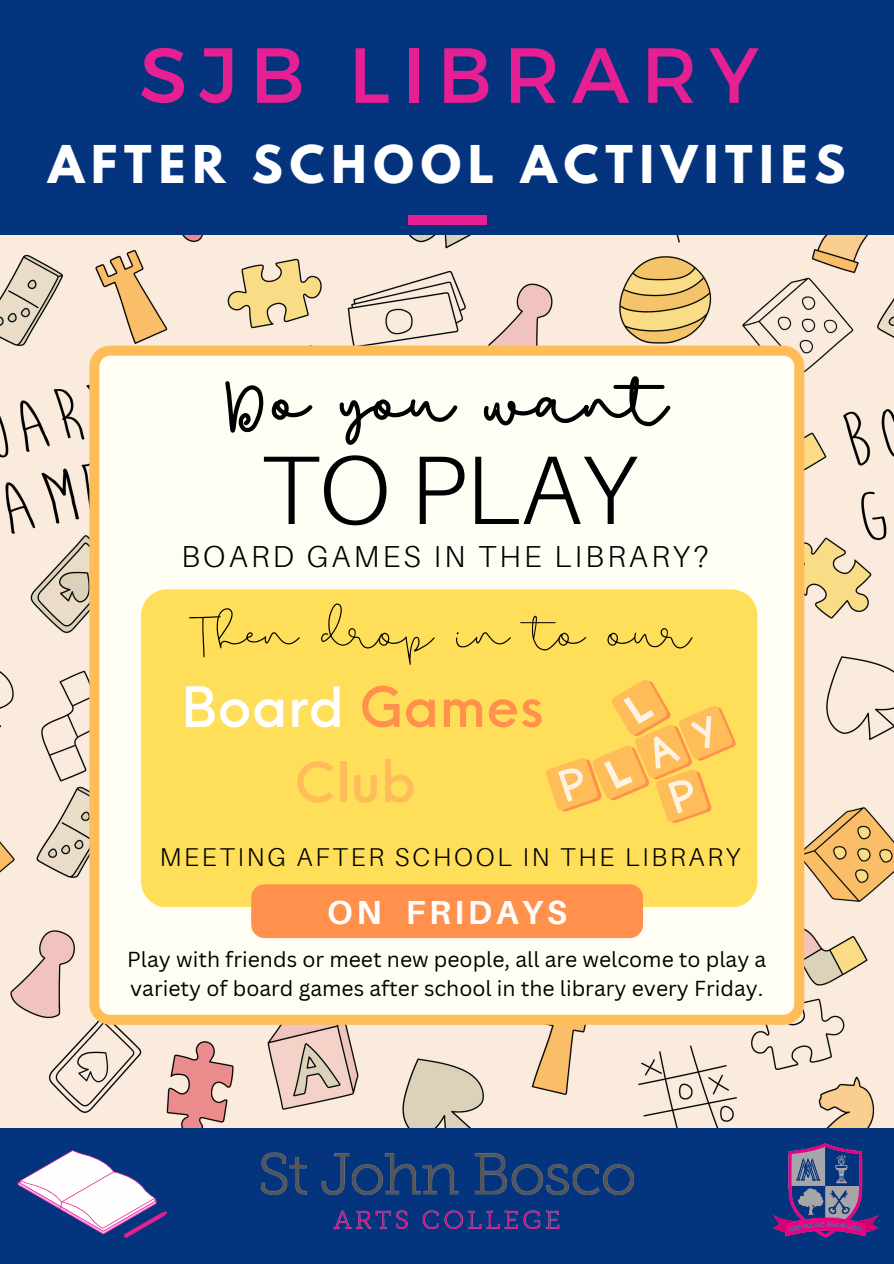
<style>
.page{position:relative;width:894px;height:1264px;background:#fff}
.page>*{position:absolute;margin:0;border:0;box-sizing:border-box;transform-origin:0 0}
.t1{font:300 97.5px "Aileron";color:#000}
.t2{font:77.85px "Montserrat";letter-spacing:.15em;color:#e61f93}
.t3{font:500 54.3px/75.3px "Neue Einstellung";color:#fff;text-align:center}
.t4{font:50.85px "Beautiful";color:#000}
.t5{font:700 46.05px "League Spartan";letter-spacing:.15em;color:#fff}
.t6{font:700 33.3px "Aileron";letter-spacing:.11em;color:#fff}
.t7{font:300 30.3px "Aileron";letter-spacing:.11em;color:#000}
.t8{font:300 25.8px "Aileron";letter-spacing:.11em;color:#000}
.t9{font:21.15px/29.2px "Canva Sans";color:#000}
.s1{color:#ff914d}
.s2{color:#ffbd59}
</style>
<div class="page">
<div style="left:0;top:0;width:893px;height:1263px;background:#05347e"></div>
<img style="left:260px;top:1152px;width:375px;height:78px">
<img style="left:773px;top:1143px;width:106px;height:95px">
<div style="left:408px;top:215px;width:78px;height:9px;background:#e61f93"></div>
<svg style="left:18px;top:1150px;width:149px;height:87px"></svg>
<img style="left:0;top:236px;width:893px;height:891px">
<svg style="left:89px;top:345px;width:715px;height:679px;fill:#fffef5"></svg>
<div style="left:141px;top:589px;width:616px;height:318px;background:#ffde59;border-radius:26px"></div>
<svg style="left:546px;top:680px;width:190px;height:143px"></svg>
<div style="left:251px;top:884px;width:392px;height:54px;background:#ff914d;border-radius:13px"></div>
<svg style="left:224px;top:338px;width:448px;height:144px"></svg>
<p class="t2" style="left:139px;top:24px;width:621px">SJB LIBRARY</p>
<p class="t5" style="left:48px;top:142px;width:798px">AFTER SCHOOL ACTIVITIES</p>
<p class="t1" style="left:260px;top:429px;width:378px">TO PLAY</p>
<p class="t7" style="left:181px;top:537px;width:529px">BOARD GAMES IN THE LIBRARY?</p>
<h5 class="t4" style="left:201px;top:603px;width:491px">Then drop in to our</h5>
<p class="t3" style="left:181px;top:664px;width:363px">Board <span class="s1">Games<br></span><span class="s2">Club</span></p>
<h1 class="t8" style="left:160px;top:840px;width:582px">MEETING AFTER SCHOOL IN THE LIBRARY</h1>
<p class="t6" style="left:327px;top:891px;width:241px">ON FRIDAYS</p>
<h3 class="t9" style="left:127px;top:943px;width:640px">Play with friends or meet new people, all are welcome to play a variety of board games after school in the library every Friday.</h3>
</div>
